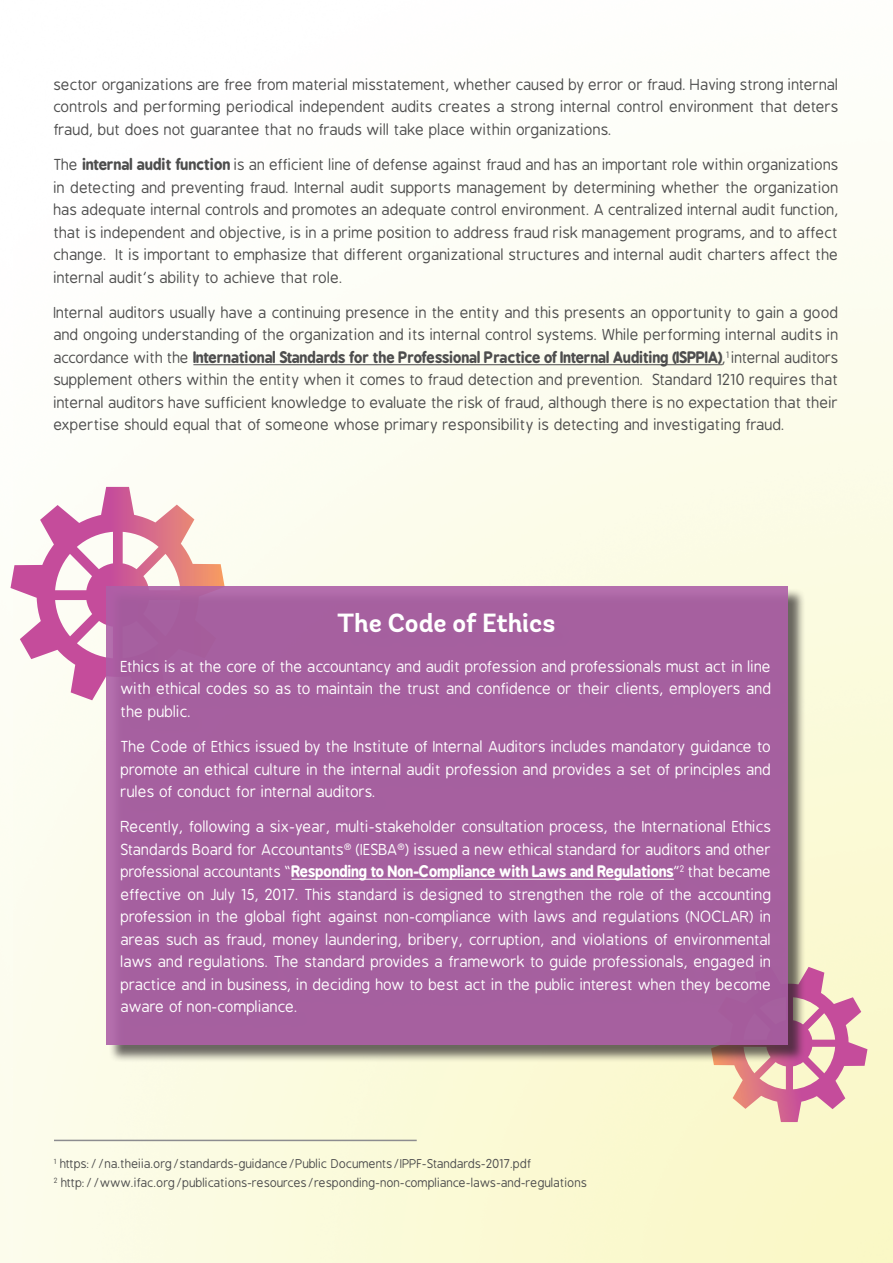
<style>
.page{position:relative;width:893px;height:1263px;background:#fff}
.page>*{position:absolute;margin:0;border:0;box-sizing:border-box;transform-origin:0 0}
.header_1{font:700 26.25px "Andes";color:#fff}
.Body_text{font:15px/22.5px "B Preplay";color:#4d4d4d;text-align:justify}
.Body_text-2{font:15px/22.5px "B Preplay";color:#fff;text-align:justify}
.small_print{font:12px "B Preplay";color:#4d4d4d}
.s1{font-weight:700}
</style>
<div class="page">
<svg style="left:711px;top:967px;width:156px;height:155px;background:#e6b6b5"></svg>
<svg style="left:10px;top:487px;width:215px;height:213px"></svg>
<div style="left:108px;top:588px;width:698px;height:475px;background:#231f20;opacity:.75"></div>
<div style="left:106px;top:586px;width:681px;height:458px;background:#a6609f"></div>
<hr style="left:291px;top:879px;width:383px;height:1px;background:#fff">
<hr style="left:193px;top:364px;width:529px;height:1px;background:#4d4d4d">
<hr style="left:54px;top:1140px;width:363px;height:1px;background:#8c8c8f">
<p class="Body_text" style="left:54px;top:74px;width:786px">sector organizations are free from material misstatement, whether caused by error or fraud. Having strong internal controls and performing periodical independent audits creates a strong internal control environment that deters fraud, but does not guarantee that no frauds will take place within organizations.</p>
<p class="Body_text" style="left:54px;top:154px;width:787px">The <span class="s1">internal audit function</span> is an efficient line of defense against fraud and has an important role within organizations in detecting and preventing fraud. Internal audit supports management by determining whether the organization has adequate internal controls and promotes an adequate control environment. A centralized internal audit function, that is independent and objective, is in a prime position to address fraud risk management programs, and to affect change. It is important to emphasize that different organizational structures and internal audit charters affect the internal audit’s ability to achieve that role.</p>
<p class="Body_text" style="left:54px;top:302px;width:786px">Internal auditors usually have a continuing presence in the entity and this presents an opportunity to gain a good and ongoing understanding of the organization and its internal control systems. While performing internal audits in accordance with the <span class="s1">International Standards for the Professional Practice of Internal Auditing (ISPPIA)</span>,<sup>1</sup> internal auditors supplement others within the entity when it comes to fraud detection and prevention. Standard 1210 requires that internal auditors have sufficient knowledge to evaluate the risk of fraud, although there is no expectation that their expertise should equal that of someone whose primary responsibility is detecting and investigating fraud.</p>
<p class="header_1" style="left:338px;top:607px;width:219px">The Code of Ethics</p>
<p class="Body_text-2" style="left:121px;top:656px;width:652px">Ethics is at the core of the accountancy and audit profession and professionals must act in line with ethical codes so as to maintain the trust and confidence or their clients, employers and the public.</p>
<p class="Body_text-2" style="left:121px;top:736px;width:652px">The Code of Ethics issued by the Institute of Internal Auditors includes mandatory guidance to promote an ethical culture in the internal audit profession and provides a set of principles and rules of conduct for internal auditors.</p>
<p class="Body_text-2" style="left:121px;top:816px;width:652px">Recently, following a six-year, multi-stakeholder consultation process, the International Ethics Standards Board for Accountants<sup>®</sup> (IESBA<sup>®</sup>) issued a new ethical standard for auditors and other professional accountants “<span class="s1">Responding to Non-Compliance with Laws and Regulations</span>”<sup>2</sup> that became effective on July 15, 2017. This standard is designed to strengthen the role of the accounting profession in the global fight against non-compliance with laws and regulations (NOCLAR) in areas such as fraud, money laundering, bribery, corruption, and violations of environmental laws and regulations. The standard provides a framework to guide professionals, engaged in practice and in business, in deciding how to best act in the public interest when they become aware of non-compliance.</p>
<p class="small_print" style="left:54px;top:1157px;width:479px"><sup>1</sup> https://na.theiia.org/standards-guidance/Public Documents/IPPF-Standards-2017.pdf</p>
<p class="small_print" style="left:54px;top:1176px;width:535px"><sup>2</sup> http://www.ifac.org/publications-resources/responding-non-compliance-laws-and-regulations</p>
</div>
